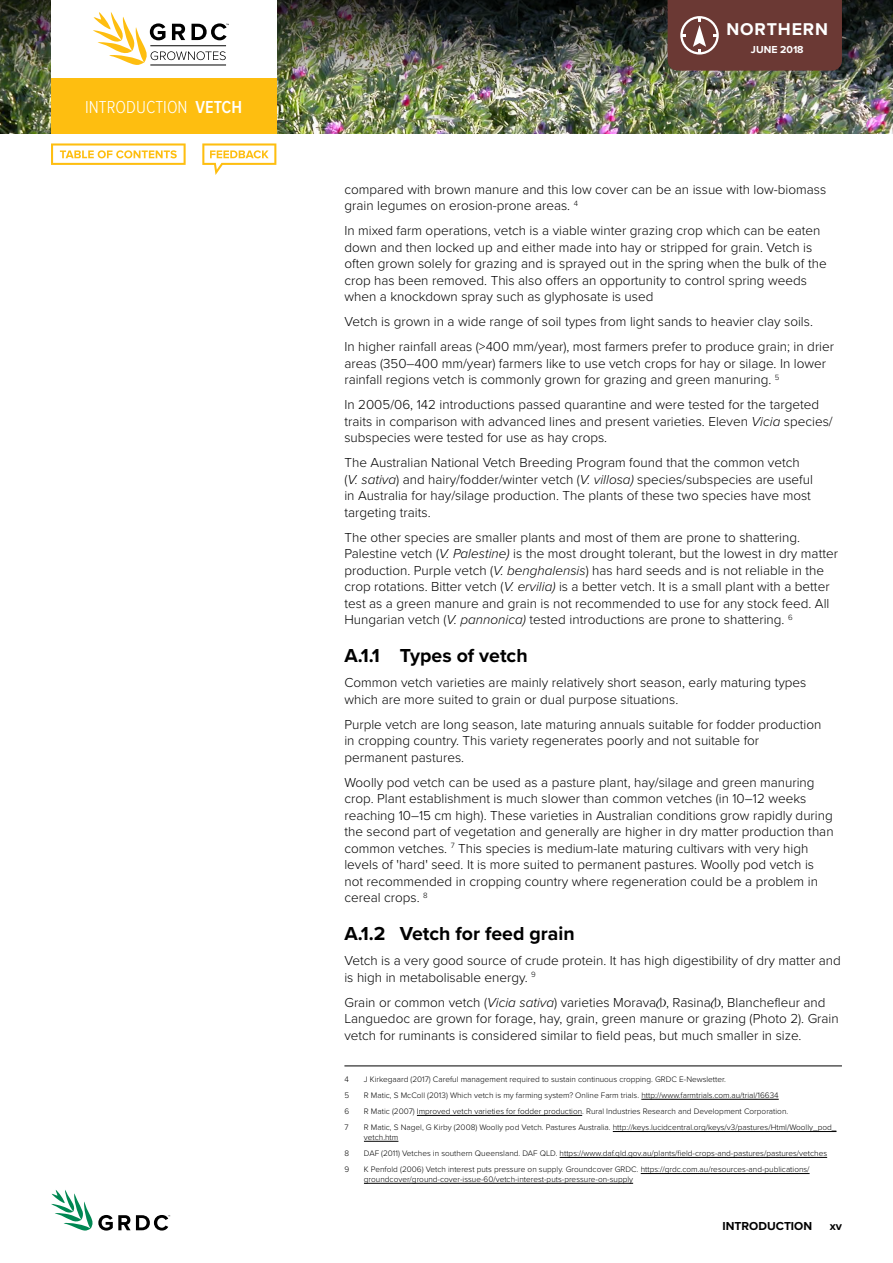
<style>
.page{position:relative;width:893px;height:1263px;background:#fff}
.page>*{position:absolute;margin:0;border:0;box-sizing:border-box;transform-origin:0 0}
.t1{font:700 19.5px "Proxima Nova";color:#000}
.t2{font:300 18px "Proxima Nova Cond";color:#fff}
.t3{font:700 17.7px "Proxima Nova";letter-spacing:.05em;color:#fff}
.t4{font:300 13.5px/16.5px "Proxima Nova";color:#000}
.t5{font:700 12px "Proxima Nova";color:#000}
.t6{font:700 10.5px "Proxima Nova";color:#fff}
.t7{font:300 8.25px/9.8px "Proxima Nova";color:#000}
.s1{font-weight:600}
.s2{font-style:italic}
.s3{font-family:"Plant Breeders Webfont";font-weight:400}
</style>
<div class="page">
<img style="left:0;top:117px;width:893px;height:16px">
<img style="left:0;top:0;width:893px;height:117px">
<svg style="left:51px;top:1190px;width:119px;height:41px"></svg>
<div style="left:51px;top:0;width:225px;height:81px;background:#fff"></div>
<div style="left:51px;top:78px;width:225px;height:55px;background:#febe10"></div>
<div style="left:668px;top:0;width:174px;height:71px;background:#6b3934"></div>
<hr style="left:150px;top:65px;width:76px;height:1px;background:#000">
<svg style="left:93px;top:12px;width:136px;height:53px"></svg>
<hr style="left:344px;top:1065px;width:498px;height:1px;background:#000">
<hr style="left:641px;top:1099px;width:138px;height:1px;background:#000">
<hr style="left:417px;top:1115px;width:165px;height:1px;background:#000">
<hr style="left:613px;top:1131px;width:223px;height:1px;background:#000">
<hr style="left:364px;top:1141px;width:34px;height:1px;background:#000">
<hr style="left:560px;top:1157px;width:267px;height:1px;background:#000">
<hr style="left:641px;top:1173px;width:169px;height:1px;background:#000">
<hr style="left:364px;top:1183px;width:269px;height:1px;background:#000">
<svg style="left:51px;top:143px;width:135px;height:22px"></svg>
<svg style="left:202px;top:143px;width:74px;height:32px"></svg>
<h2 class="t2" style="left:85px;top:94px;width:130px">INTRODUCTION <span class="s1">Vetch</span></h2>
<h3 class="t3" style="left:726px;top:19px;width:103px">NORTHERN</h3>
<p class="t6" style="left:751px;top:41px;width:54px">June 2018</p>
<p class="t4" style="left:344px;top:180px;width:483px">compared with brown manure and this low cover can be an issue with low-biomass grain legumes on erosion-prone areas. <sup>4</sup></p>
<p class="t4" style="left:344px;top:222px;width:484px">In mixed farm operations, vetch is a viable winter grazing crop which can be eaten down and then locked up and either made into hay or stripped for grain. Vetch is often grown solely for grazing and is sprayed out in the spring when the bulk of the crop has been removed. This also offers an opportunity to control spring weeds when a knockdown spray such as glyphosate is used</p>
<p class="t4" style="left:344px;top:308px;width:491px;line-height:25px">Vetch is grown in a wide range of soil types from light sands to heavier clay soils.<br>In higher rainfall areas (&gt;400 mm/year), most farmers prefer to produce grain; in drier</p>
<p class="t4" style="left:344px;top:354px;width:483px">areas (350–400 mm/year) farmers like to use vetch crops for hay or silage. In lower rainfall regions vetch is commonly grown for grazing and green manuring. <sup>5</sup></p>
<p class="t4" style="left:344px;top:396px;width:490px">In 2005/06, 142 introductions passed quarantine and were tested for the targeted traits in comparison with advanced lines and present varieties. Eleven <span class="s2">Vicia</span> species/ subspecies were tested for use as hay crops.</p>
<p class="t4" style="left:344px;top:454px;width:470px">The Australian National Vetch Breeding Program found that the common vetch (<span class="s2">V. sativa</span>) and hairy/fodder/winter vetch (<span class="s2">V. villosa)</span> species/subspecies are useful in Australia for hay/silage production. The plants of these two species have most targeting traits.</p>
<p class="t4" style="left:344px;top:528px;width:495px">The other species are smaller plants and most of them are prone to shattering.<br>Palestine vetch (<span class="s2">V. Palestine)</span> is the most drought tolerant, but the lowest in dry matter production. Purple vetch (<span class="s2">V. benghalensis</span>) has hard seeds and is not reliable in the crop rotations. Bitter vetch (<span class="s2">V. ervilia)</span> is a better vetch. It is a small plant with a better test as a green manure and grain is not recommended to use for any stock feed. All Hungarian vetch (<span class="s2">V. pannonica)</span> tested introductions are prone to shattering. <sup>6</sup></p>
<h1 class="t1" style="left:344px;top:641px;width:185px">A.1.1 Types of vetch</h1>
<p class="t4" style="left:344px;top:674px;width:464px">Common vetch varieties are mainly relatively short season, early maturing types which are more suited to grain or dual purpose situations.</p>
<p class="t4" style="left:344px;top:715px;width:479px">Purple vetch are long season, late maturing annuals suitable for fodder production in cropping country. This variety regenerates poorly and not suitable for permanent pastures.</p>
<p class="t4" style="left:344px;top:773px;width:491px">Woolly pod vetch can be used as a pasture plant, hay/silage and green manuring crop. Plant establishment is much slower than common vetches (in 10–12 weeks reaching 10–15 cm high). These varieties in Australian conditions grow rapidly during the second part of vegetation and generally are higher in dry matter production than common vetches. <sup>7</sup> This species is medium-late maturing cultivars with very high levels of 'hard' seed. It is more suited to permanent pastures. Woolly pod vetch is not recommended in cropping country where regeneration could be a problem in cereal crops. <sup>8</sup></p>
<h1 class="t1" style="left:344px;top:919px;width:232px">A.1.2 Vetch for feed grain</h1>
<p class="t4" style="left:344px;top:952px;width:498px">Vetch is a very good source of crude protein. It has high digestibility of dry matter and is high in metabolisable energy. <sup>9</sup></p>
<p class="t4" style="left:344px;top:993px;width:496px">Grain or common vetch (<span class="s2">Vicia sativa</span>) varieties Morava<span class="s3">P</span>, Rasina<span class="s3">P</span>, Blanchefleur and<br>Languedoc are grown for forage, hay, grain, green manure or grazing (Photo 2). Grain vetch for ruminants is considered similar to field peas, but much smaller in size.</p>
<p class="t7" style="left:344px;top:1074px;width:6px">4</p>
<p class="t7" style="left:364px;top:1074px;width:363px">J Kirkegaard (2017) Careful management required to sustain continuous cropping. GRDC E-Newsletter.</p>
<p class="t7" style="left:344px;top:1090px;width:6px">5</p>
<p class="t7" style="left:364px;top:1090px;width:416px">R Matic, S McColl (2013) Which vetch is my farming system? Online Farm trials. http://www.farmtrials.com.au/trial/16634</p>
<p class="t7" style="left:344px;top:1106px;width:6px">6</p>
<p class="t7" style="left:364px;top:1106px;width:426px">R Matic (2007) Improved vetch varieties for fodder production. Rural Industries Research and Development Corporation.</p>
<p class="t7" style="left:344px;top:1122px;width:6px">7</p>
<p class="t7" style="left:364px;top:1122px;width:474px">R Matic, S Nagel, G Kirby (2008) Woolly pod Vetch. Pastures Australia. http://keys.lucidcentral.org/keys/v3/pastures/Html/Woolly_pod_ vetch.htm</p>
<p class="t7" style="left:344px;top:1148px;width:6px">8</p>
<p class="t7" style="left:364px;top:1148px;width:465px">DAF (2011) Vetches in southern Queensland. DAF QLD. https://www.daf.qld.gov.au/plants/field-crops-and-pastures/pastures/vetches</p>
<p class="t7" style="left:344px;top:1164px;width:6px">9</p>
<p class="t7" style="left:364px;top:1164px;width:447px">K Penfold (2006) Vetch interest puts pressure on supply. Groundcover GRDC. https://grdc.com.au/resources-and-publications/ groundcover/ground-cover-issue-60/vetch-interest-puts-pressure-on-supply</p>
<p class="t5" style="left:722px;top:1217px;width:91px">introduction</p>
<p class="t5" style="left:830px;top:1217px;width:14px">xv</p>
</div>
